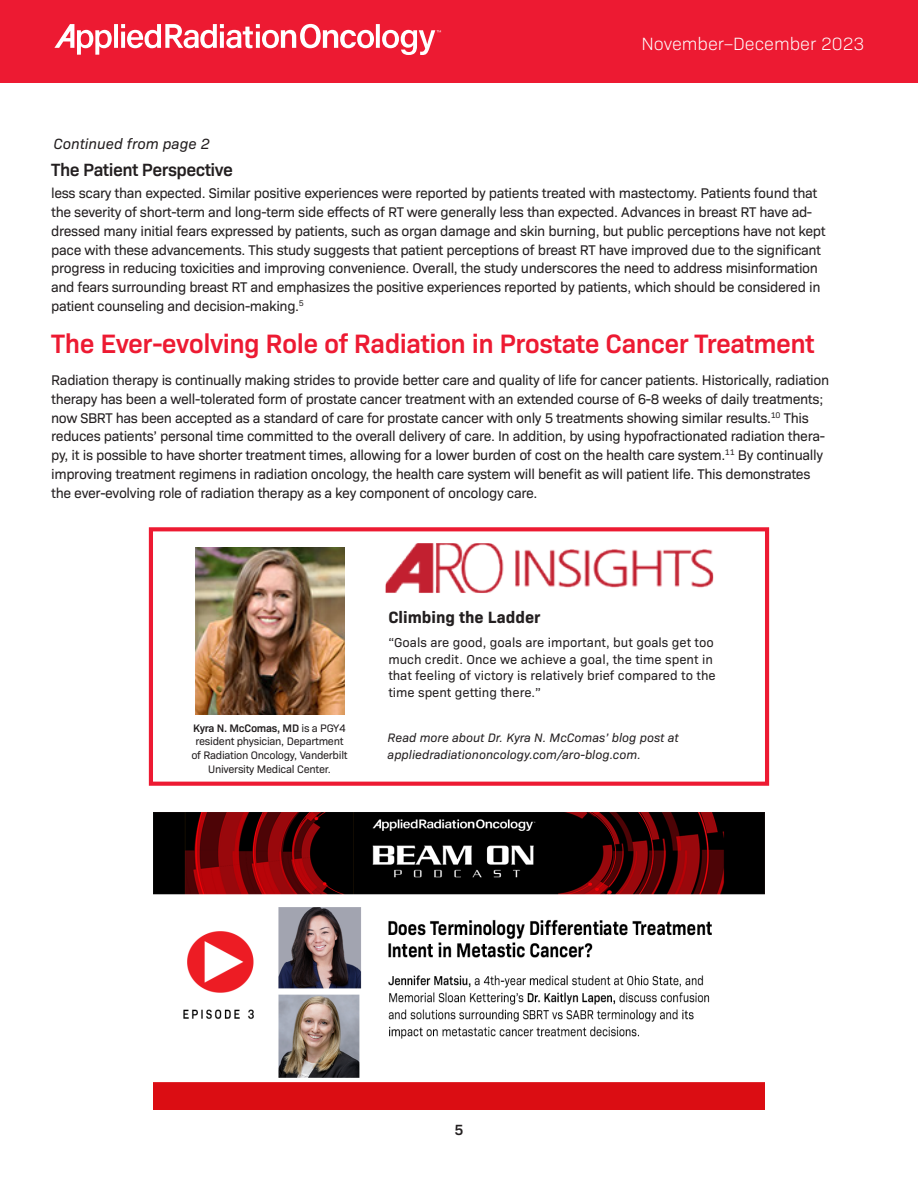
<style>
.page{position:relative;width:918px;height:1188px;background:#fff}
.page>*{position:absolute;margin:0;border:0;box-sizing:border-box;transform-origin:0 0}
.red_head_nl{font:600 27px "Bio Sans";letter-spacing:-.02em;color:#ed1a32}
.t1{font:300 18px "Bio Sans";color:#fff}
.red_head_nl-2{font:600 18px "Bio Sans";letter-spacing:-.03em;color:#231f20}
.nl_body_sans_medium{font:700 16.65px "Bio Sans";color:#231f20}
.nl_body_sans_medium-2{font:italic 15px "Bio Sans";color:#231f20}
.t2{font:600 15px "Bio Sans";color:#231f20}
.nl_body_sans_medium-3{font:14.25px/18.8px "Bio Sans";letter-spacing:-.025em;color:#231f20}
.nl_body_sans_medium-4{font:13.2px/16.6px "Bio Sans";color:#231f20}
.nl_body_sans_medium-5{font:italic 12.45px/16.6px "Bio Sans";color:#231f20}
.nl_body_sans_medium-6{font:11.1px/13.8px "Bio Sans";letter-spacing:-.025em;color:#231f20;text-align:center}
.s1{font-weight:600}
</style>
<div class="page">
<div style="left:0;top:0;width:918px;height:82px;background:#ed1a32"></div>
<svg style="left:54px;top:24px;width:387px;height:31px"></svg>
<img style="left:153px;top:813px;width:612px;height:296px">
<div style="left:149px;top:527px;width:620px;height:259px;border:4px solid #ed1a32"></div>
<img style="left:196px;top:547px;width:148px;height:167px">
<img style="left:386px;top:543px;width:327px;height:50px">
<p class="nl_body_sans_medium-2" style="left:53px;top:133px;width:158px">Continued from page 2</p>
<p class="red_head_nl-2" style="left:51px;top:156px;width:183px">The Patient Perspective</p>
<p class="t1" style="left:641px;top:31px;width:225px">November–December 2023</p>
<p class="nl_body_sans_medium-3" style="left:51px;top:183px;width:776px">less scary than expected. Similar positive experiences were reported by patients treated with mastectomy. Patients found that the severity of short-term and long-term side effects of RT were generally less than expected. Advances in breast RT have ad&shy;dressed many initial fears expressed by patients, such as organ damage and skin burning, but public perceptions have not kept pace with these advancements. This study suggests that patient perceptions of breast RT have improved due to the significant progress in reducing toxicities and improving convenience. Overall, the study underscores the need to address misinformation and fears surrounding breast RT and emphasizes the positive experiences reported by patients, which should be considered in patient counseling and decision-making.<sup>5</sup></p>
<p class="red_head_nl" style="left:51px;top:323px;width:765px">The Ever-evolving Role of Radiation in Prostate Cancer Treatment</p>
<p class="nl_body_sans_medium-3" style="left:51px;top:370px;width:780px">Radiation therapy is continually making strides to provide better care and quality of life for cancer patients. Historically, radiation therapy has been a well-tolerated form of prostate cancer treatment with an extended course of 6-8 weeks of daily treatments; now SBRT has been accepted as a standard of care for prostate cancer with only 5 treatments showing similar results.<sup>10</sup> This reduces patients’ personal time committed to the overall delivery of care. In addition, by using hypofractionated radiation thera&shy;py, it is possible to have shorter treatment times, allowing for a lower burden of cost on the health care system.<sup>11</sup> By continually improving treatment regimens in radiation oncology, the health care system will benefit as will patient life. This demonstrates the ever-evolving role of radiation therapy as a key component of oncology care.</p>
<p class="nl_body_sans_medium-6" style="left:191px;top:720px;width:158px"><span class="s1">Kyra N. McComas, MD</span> is a PGY4 resident physician, Department of Radiation Oncology, Vanderbilt<br>University Medical Center.</p>
<p class="nl_body_sans_medium" style="left:388px;top:605px;width:154px">Climbing the Ladder</p>
<p class="nl_body_sans_medium-4" style="left:388px;top:633px;width:329px">“Goals are good, goals are important, but goals get too much credit. Once we achieve a goal, the time spent in that feeling of victory is relatively brief compared to the time spent getting there.”</p>
<p class="nl_body_sans_medium-5" style="left:388px;top:728px;width:293px">Read more about Dr. Kyra N. McComas’ blog post at appliedradiationoncology.com/aro-blog.com.</p>
<p class="t2" style="left:455px;top:1119px;width:10px">5</p>
</div>
